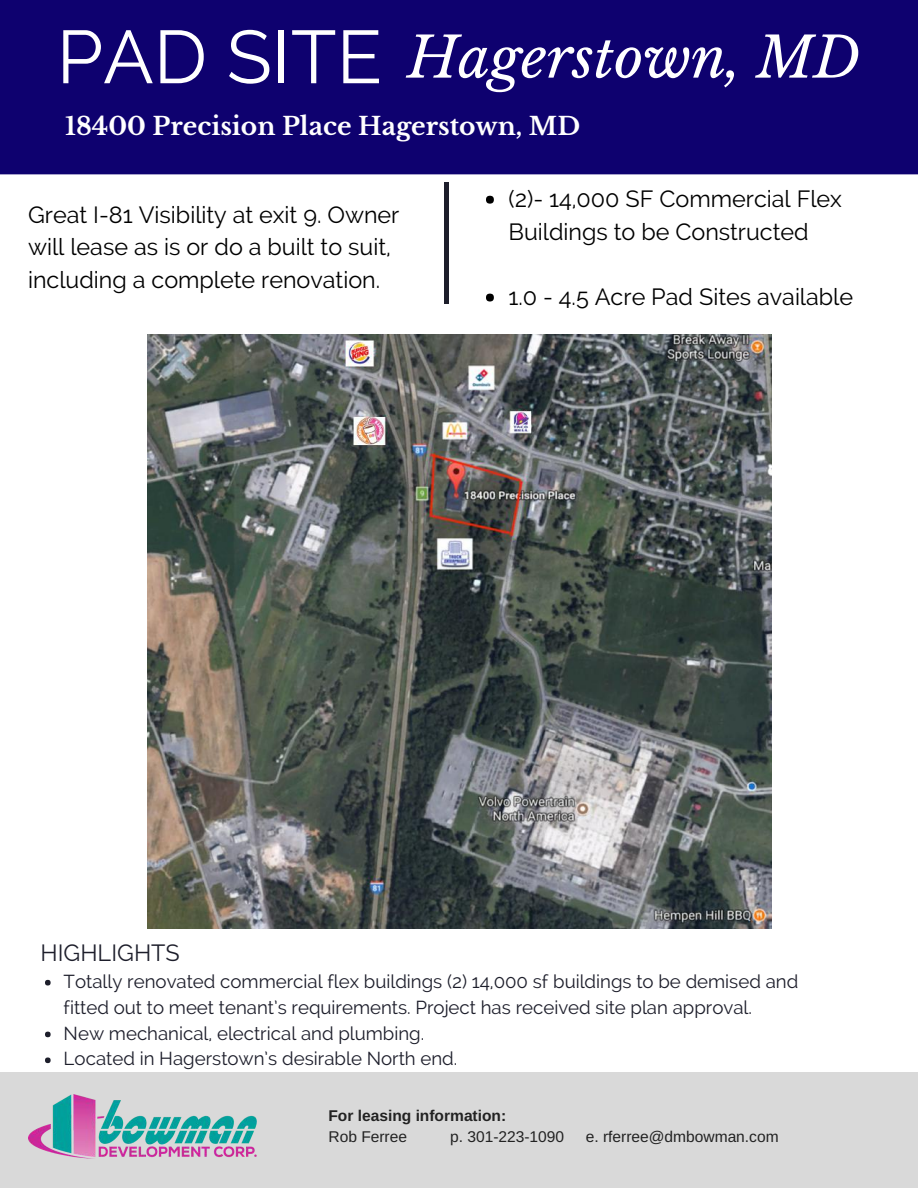
<style>
.page{position:relative;width:918px;height:1188px;background:#fff}
.page>*{position:absolute;margin:0;border:0;box-sizing:border-box;transform-origin:0 0}
.t1{font:74.7px "Raleway";color:#fff}
.t2{font:italic 55.95px "Libre Baskerville";color:#fff}
.t3{font:700 24.9px "Libre Baskerville";color:#fff}
.t4{font:23.4px/32.7px "Raleway";color:#000}
.t5{font:23.4px "Raleway";color:#1d1e2b}
.t6{font:18.75px/25.8px "Raleway";color:#1d1e2b}
.t7{font:15.6px "Arimo";color:#222}
.t8{font:700 15.6px "Arimo";color:#222}
</style>
<div class="page">
<div style="left:0;top:0;width:918px;height:174px;background:#0e016f"></div>
<div style="left:444px;top:182px;width:5px;height:122px;background:#1d1e2b"></div>
<div style="left:0;top:1072px;width:918px;height:116px;background:#d9d9d9"></div>
<img style="left:28px;top:1095px;width:228px;height:64px">
<svg style="left:45px;top:980px;width:6px;height:6px"></svg>
<svg style="left:45px;top:1032px;width:6px;height:5px"></svg>
<svg style="left:45px;top:1058px;width:6px;height:5px"></svg>
<div style="left:486px;top:196px;width:8px;height:8px;background:#000;border-radius:50%"></div>
<div style="left:486px;top:294px;width:8px;height:8px;background:#000;border-radius:50%"></div>
<img style="left:147px;top:334px;width:625px;height:594px">
<h1 class="t1" style="left:57px;top:13px;width:327px">PAD SITE</h1>
<h2 class="t2" style="left:407px;top:23px;width:455px">Hagerstown, MD</h2>
<h3 class="t3" style="left:65px;top:111px;width:517px">18400 Precision Place Hagerstown, MD</h3>
<p class="t4" style="left:28px;top:198px;width:373px">Great I-81 Visibility at exit 9. Owner will lease as is or do a built to suit, including a complete renovation.</p>
<p class="t4" style="left:508px;top:182px;width:335px">(2)- 14,000 SF Commercial Flex<br>Buildings to be Constructed</p>
<p class="t4" style="left:508px;top:280px;width:346px">1.0 - 4.5 Acre Pad Sites available</p>
<p class="t5" style="left:40px;top:939px;width:141px">HIGHLIGHTS</p>
<p class="t6" style="left:64px;top:968px;width:736px">Totally renovated commercial flex buildings (2) 14,000 sf buildings to be demised and fitted out to meet tenant’s requirements. Project has received site plan approval.<br>New mechanical, electrical and plumbing.<br>Located in Hagerstown’s desirable North end.</p>
<p class="t8" style="left:328px;top:1106px;width:179px">For leasing information:</p>
<p class="t7" style="left:328px;top:1128px;width:80px">Rob Ferree</p>
<p class="t7" style="left:450px;top:1128px;width:116px">p. 301-223-1090</p>
<p class="t7" style="left:586px;top:1128px;width:194px">e. rferree@dmbowman.com</p>
</div>
